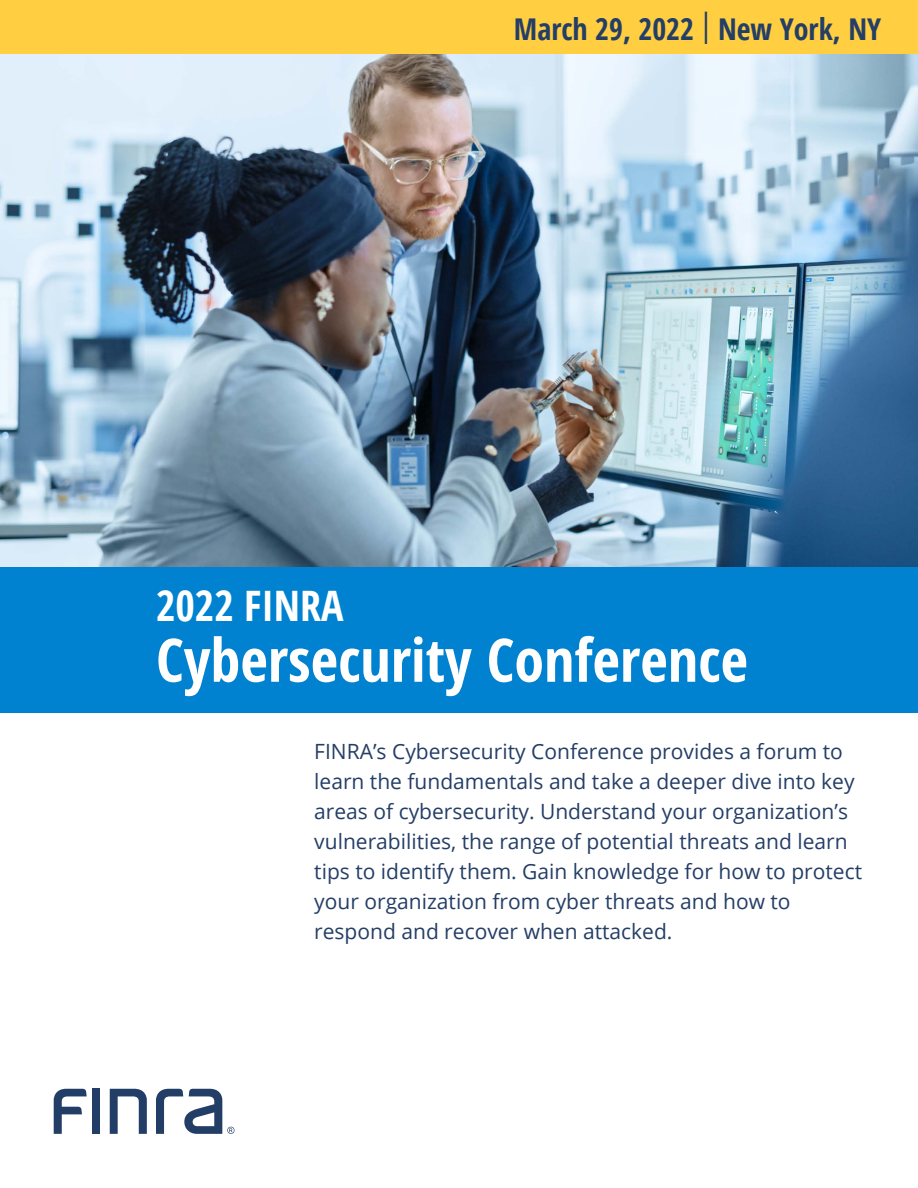
<style>
.page{position:relative;width:918px;height:1188px;background:#fff}
.page>*{position:absolute;margin:0;border:0;box-sizing:border-box;transform-origin:0 0}
.t1{font:700 60px "Open Sans Condensed";color:#fff}
.t2{font:700 42px "Open Sans Condensed";color:#fff}
.t3{font:700 30px "Open Sans Condensed";color:#243e66}
.t4{font:21px/30px "Open Sans";color:#243e66}
.s1{font-weight:300;font-size:45px}
</style>
<div class="page">
<img style="left:0;top:54px;width:918px;height:513px">
<div style="left:0;top:567px;width:918px;height:146px;background:#0082d1"></div>
<div style="left:0;top:0;width:918px;height:54px;background:#ffcf41"></div>
<div style="left:92px;top:1089px;width:8px;height:45px;background:#233e66"></div>
<svg style="left:110px;top:1089px;width:37px;height:45px"></svg>
<svg style="left:54px;top:1089px;width:33px;height:45px"></svg>
<svg style="left:156px;top:1089px;width:78px;height:45px"></svg>
<h3 class="t3" style="left:514px;top:8px;width:369px">March 29, 2022 <span class="s1">I</span> New York, NY</h3>
<h2 class="t2" style="left:156px;top:576px;width:189px">2022 FINRA</h2>
<h1 class="t1" style="left:156px;top:618px;width:594px">Cybersecurity Conference</h1>
<p class="t4" style="left:314px;top:736px;width:549px">FINRA’s Cybersecurity Conference provides a forum to learn the fundamentals and take a deeper dive into key areas of cybersecurity. Understand your organization’s vulnerabilities, the range of potential threats and learn tips to identify them. Gain knowledge for how to protect your organization from cyber threats and how to respond and recover when attacked.</p>
</div>
